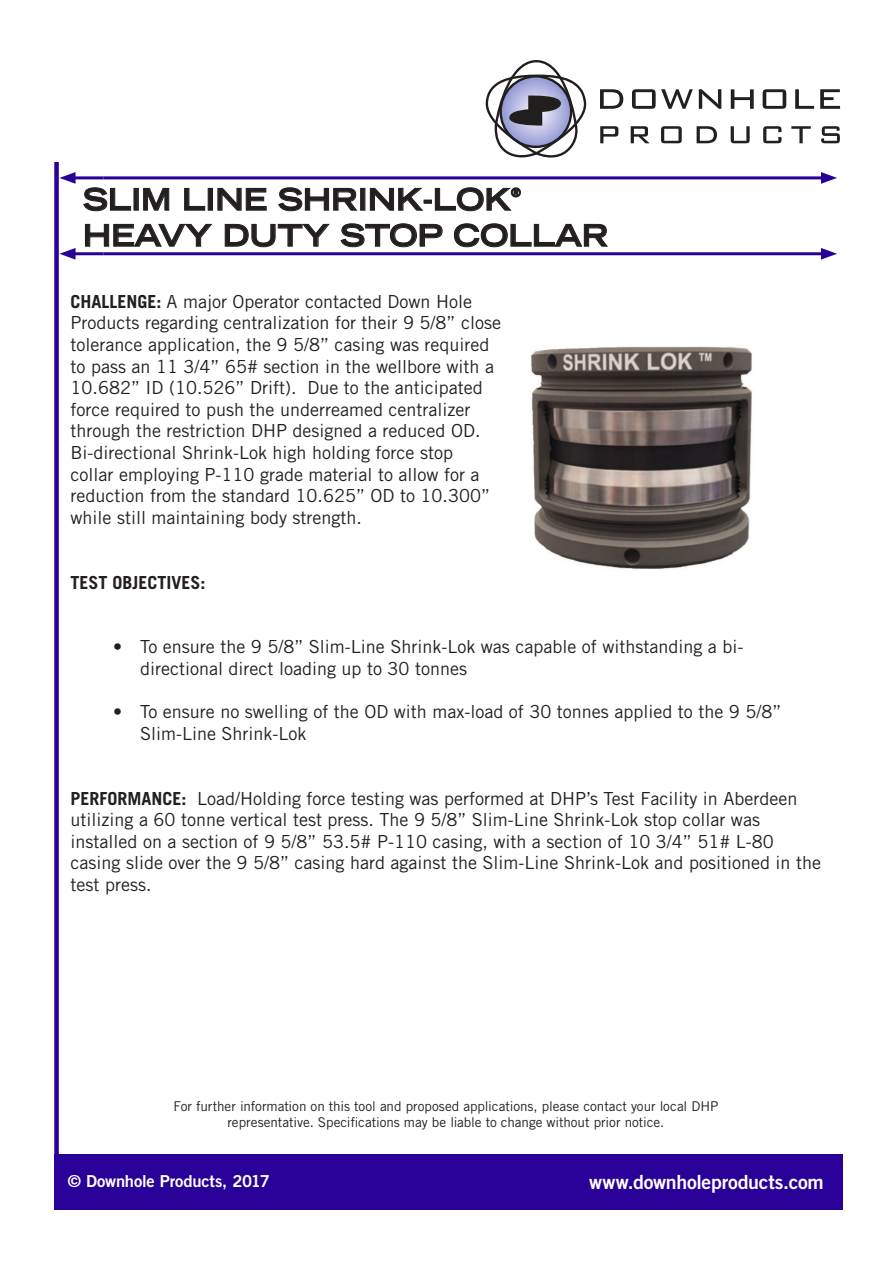
<style>
.page{position:relative;width:893px;height:1263px;background:#fff}
.page>*{position:absolute;margin:0;border:0;box-sizing:border-box;transform-origin:0 0}
.Paragraph_Indent{font:700 expanded 30px "Trade Gothic LT Std";color:#231f20}
.t1{font:19.5px "Trade Gothic LT Std Bd 2";letter-spacing:-.01em;color:#fff}
.Paragraph_Indent-2{font:18px/21.6px "Trade Gothic LT Std";color:#231f20}
.Paragraph_Indent-3{font:700 18px "Trade Gothic LT Std";color:#231f20}
.t2{font:16.5px "Trade Gothic LT Std Bd 2";letter-spacing:-.01em;color:#fff}
.t3{font:13.5px/16.5px "Trade Gothic LT Std";letter-spacing:-.005em;color:#231f20;text-align:center}
.s1{font-weight:700}
</style>
<div class="page">
<div style="left:54px;top:1154px;width:789px;height:56px;background:#290098"></div>
<div style="left:54px;top:162px;width:5px;height:1040px;background:#290098"></div>
<hr style="left:70px;top:176px;width:33px;height:3px;background:#290098">
<svg style="left:59px;top:172px;width:17px;height:12px"></svg>
<svg style="left:485px;top:60px;width:102px;height:98px"></svg>
<svg style="left:600px;top:89px;width:23px;height:20px"></svg>
<svg style="left:632px;top:89px;width:61px;height:20px"></svg>
<svg style="left:699px;top:89px;width:22px;height:20px"></svg>
<svg style="left:731px;top:89px;width:23px;height:20px"></svg>
<svg style="left:763px;top:89px;width:23px;height:20px"></svg>
<svg style="left:795px;top:89px;width:19px;height:20px"></svg>
<svg style="left:820px;top:89px;width:20px;height:20px"></svg>
<svg style="left:600px;top:126px;width:18px;height:17px"></svg>
<svg style="left:631px;top:126px;width:19px;height:17px"></svg>
<svg style="left:661px;top:126px;width:21px;height:17px"></svg>
<svg style="left:697px;top:126px;width:20px;height:17px"></svg>
<svg style="left:731px;top:126px;width:19px;height:17px"></svg>
<svg style="left:763px;top:126px;width:18px;height:17px"></svg>
<svg style="left:791px;top:126px;width:20px;height:17px"></svg>
<svg style="left:821px;top:126px;width:19px;height:17px"></svg>
<hr style="left:103px;top:176px;width:724px;height:3px;background:#290098">
<svg style="left:821px;top:172px;width:16px;height:12px"></svg>
<hr style="left:70px;top:252px;width:33px;height:3px;background:#290098">
<svg style="left:59px;top:248px;width:17px;height:12px"></svg>
<hr style="left:103px;top:252px;width:724px;height:3px;background:#290098">
<svg style="left:821px;top:248px;width:16px;height:12px"></svg>
<img style="left:531px;top:346px;width:221px;height:223px">
<svg style="left:83px;top:187px;width:48px;height:25px"></svg>
<div style="left:134px;top:188px;width:5px;height:23px;border:1px solid #231f20"></div>
<svg style="left:143px;top:187px;width:27px;height:24px"></svg>
<svg style="left:184px;top:187px;width:22px;height:24px"></svg>
<div style="left:208px;top:188px;width:5px;height:23px;border:1px solid #231f20"></div>
<svg style="left:217px;top:187px;width:50px;height:24px"></svg>
<svg style="left:278px;top:187px;width:80px;height:25px"></svg>
<div style="left:360px;top:188px;width:5px;height:23px;border:1px solid #231f20"></div>
<svg style="left:369px;top:187px;width:152px;height:25px"></svg>
<svg style="left:85px;top:223px;width:127px;height:24px"></svg>
<svg style="left:224px;top:223px;width:106px;height:25px"></svg>
<svg style="left:340px;top:223px;width:103px;height:25px"></svg>
<svg style="left:453px;top:223px;width:155px;height:25px"></svg>
<p class="Paragraph_Indent" style="left:83px;top:180px;width:430px">SLIM LINE SHRINK-LOK</p>
<p class="Paragraph_Indent" style="left:83px;top:216px;width:527px">HEAVY DUTY STOP COLLAR</p>
<p class="Paragraph_Indent-2" style="left:71px;top:290px;width:432px"><span class="s1">CHALLENGE:</span> A major Operator contacted Down Hole Products regarding centralization for their 9 5/8” close tolerance application, the 9 5/8” casing was required to pass an 11 3/4” 65# section in the wellbore with a 10.682” ID (10.526” Drift). Due to the anticipated force required to push the underreamed centralizer through the restriction DHP designed a reduced OD.<br>Bi-directional Shrink-Lok high holding force stop<br>collar employing P-110 grade material to allow for a reduction from the standard 10.625” OD to 10.300” while still maintaining body strength.</p>
<p class="Paragraph_Indent-3" style="left:71px;top:571px;width:137px">TEST OBJECTIVES:</p>
<p class="Paragraph_Indent-2" style="left:140px;top:636px;width:605px;text-indent:-27px">• To ensure the 9 5/8” Slim-Line Shrink-Lok was capable of withstanding a bi&shy;directional direct loading up to 30 tonnes</p>
<p class="Paragraph_Indent-2" style="left:140px;top:701px;width:643px;text-indent:-27px">• To ensure no swelling of the OD with max-load of 30 tonnes applied to the 9 5/8”<br>Slim-Line Shrink-Lok</p>
<p class="Paragraph_Indent-2" style="left:71px;top:787px;width:752px"><span class="s1">PERFORMANCE:</span> Load/Holding force testing was performed at DHP’s Test Facility in Aberdeen utilizing a 60 tonne vertical test press. The 9 5/8” Slim-Line Shrink-Lok stop collar was installed on a section of 9 5/8” 53.5# P-110 casing, with a section of 10 3/4” 51# L-80 casing slide over the 9 5/8” casing hard against the Slim-Line Shrink-Lok and positioned in the test press.</p>
<p class="t3" style="left:173px;top:1098px;width:546px">For further information on this tool and proposed applications, please contact your local DHP representative. Specifications may be liable to change without prior notice.</p>
<p class="t2" style="left:68px;top:1171px;width:203px">© Downhole Products, 2017</p>
<p class="t1" style="left:589px;top:1170px;width:236px">www.downholeproducts.com</p>
</div>
